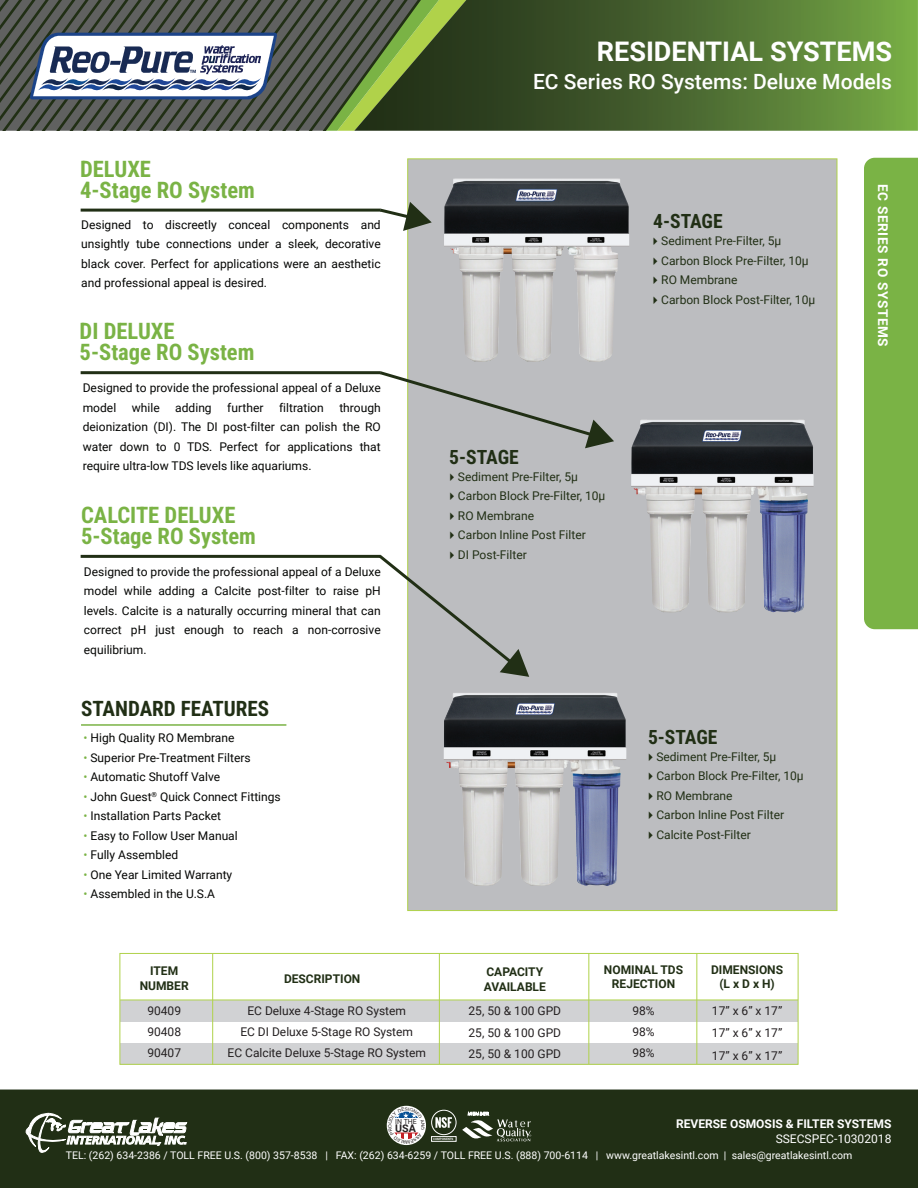
<style>
.page{position:relative;width:918px;height:1188px;background:#fff}
.page>*{position:absolute;margin:0;border:0;box-sizing:border-box;transform-origin:0 0}
.t1{font:700 27px "Roboto";color:#fff}
.t2{font:700 22.5px/21px "Roboto Condensed";color:#7ab345}
.t3{font:500 21px "Roboto";color:#fff}
.t4{font:700 21px "Roboto Condensed";color:#212f15}
.t5{font:700 19.5px "Roboto Condensed";letter-spacing:-.005em;color:#212f15}
.t6{font:700 13.5px "Roboto";letter-spacing:.05em;color:#fff}
.t7{font:12px/19.5px "Roboto";color:#040503;text-align:justify}
.t8{font:12px "Roboto";color:#212f15}
.t9{font:12px/21px "Roboto";color:#231f20;text-align:justify}
.t10{font:700 12px/14.4px "Roboto";color:#212f15;text-align:center}
.t11{font:700 12px "Roboto";color:#fff}
.t12{font:12px "Roboto";color:#fff}
.t13{font:700 10.65px "Roboto";color:#231f20}
.t14{font:10.5px "Roboto";color:#fff}
.t15{font:7.05px "Roboto";color:#231f20}
.t16{font:700 3px "Roboto";color:#fff}
.s1{color:#7ab345}
</style>
<div class="page">
<div style="left:864px;top:158px;width:54px;height:471px;background:#7ab345"></div>
<div style="left:0;top:1090px;width:918px;height:98px;background:#212f15"></div>
<div style="left:407px;top:158px;width:430px;height:753px;background:#bcbdc0;border:1px solid #b0d24a"></div>
<svg style="left:0;top:0;width:354px;height:131px"></svg>
<svg style="left:354px;top:0;width:564px;height:131px;background:#4e6c31"></svg>
<hr style="left:81px;top:724px;width:205px;height:2px;background:#7ab345">
<svg style="left:377px;top:202px;width:55px;height:29px"></svg>
<svg style="left:377px;top:369px;width:237px;height:79px"></svg>
<svg style="left:376px;top:552px;width:153px;height:125px"></svg>
<hr style="left:81px;top:371px;width:300px;height:3px;background:#212f15">
<hr style="left:81px;top:555px;width:300px;height:3px;background:#212f15">
<hr style="left:81px;top:209px;width:300px;height:3px;background:#212f15">
<div style="left:120px;top:1000px;width:678px;height:21px;background:#d1d2d4"></div>
<div style="left:121px;top:1043px;width:677px;height:21px;background:#d1d2d4"></div>
<hr style="left:439px;top:953px;width:1px;height:111px;background:#b0d24a">
<hr style="left:212px;top:953px;width:1px;height:112px;background:#b0d24a">
<hr style="left:120px;top:1000px;width:678px;height:1px;background:#b0d24a">
<hr style="left:588px;top:953px;width:1px;height:111px;background:#b0d24a">
<hr style="left:696px;top:953px;width:1px;height:111px;background:#b0d24a">
<div style="left:120px;top:953px;width:678px;height:112px;border:1px solid #b0d24a"></div>
<svg style="left:17px;top:1089px;width:170px;height:69px;background:#4c5742"></svg>
<div style="left:431px;top:1110px;width:25px;height:25px;border:1px solid #fff;border-radius:50%"></div>
<svg style="left:435px;top:1117px;width:17px;height:11px"></svg>
<div style="left:431px;top:1136px;width:25px;height:6px;border:1px solid #fff"></div>
<svg style="left:387px;top:1106px;width:39px;height:39px"></svg>
<svg style="left:462px;top:1106px;width:69px;height:36px;background:#4c5743"></svg>
<img style="left:444px;top:178px;width:169px;height:184px">
<img style="left:631px;top:420px;width:168px;height:193px">
<img style="left:444px;top:693px;width:167px;height:193px">
<svg style="left:388px;top:1107px;width:37px;height:37px"></svg>
<h1 class="t1" style="left:597px;top:33px;width:297px">RESIDENTIAL SYSTEMS</h1>
<h2 class="t2" style="left:80px;top:158px;width:176px">DELUXE<br>4-Stage RO System</h2>
<p class="t7" style="left:81px;top:214px;width:301px">Designed to discreetly conceal components and unsightly tube connections under a sleek, decorative black cover. Perfect for applications were an aesthetic and professional appeal is desired.</p>
<h2 class="t2" style="left:80px;top:320px;width:176px">DI DELUXE<br>5-Stage RO System</h2>
<p class="t7" style="left:83px;top:378px;width:300px">Designed to provide the professional appeal of a Deluxe model</p>
<p class="t7" style="left:132px;top:397px;width:29px">while</p>
<p class="t7" style="left:175px;top:397px;width:38px">adding</p>
<p class="t7" style="left:227px;top:397px;width:38px">further</p>
<p class="t7" style="left:279px;top:397px;width:46px">filtration</p>
<p class="t7" style="left:83px;top:397px;width:300px;text-indent:257px">through deionization (DI). The DI post-filter can polish the RO water down to 0 TDS. Perfect for applications that require ultra-low TDS levels like aquariums.</p>
<h2 class="t2" style="left:81px;top:504px;width:176px">CALCITE DELUXE<br>5-Stage RO System</h2>
<p class="t7" style="left:84px;top:561px;width:298px">Designed to provide the professional appeal of a Deluxe model while adding a Calcite post-filter to raise pH levels. Calcite is a naturally occurring mineral that can correct pH just enough to reach a non-corrosive equilibrium.</p>
<h3 class="t4" style="left:81px;top:694px;width:190px">STANDARD FEATURES</h3>
<p class="t7" style="left:83px;top:728px;width:153px"><span class="s1">•</span> High Quality RO Membrane</p>
<p class="t7" style="left:83px;top:747px;width:169px"><span class="s1">•</span> Superior Pre-Treatment Filters</p>
<p class="t7" style="left:83px;top:767px;width:138px"><span class="s1">•</span> Automatic Shutoff Valve</p>
<p class="t7" style="left:83px;top:786px;width:199px"><span class="s1">•</span> John Guest<sup>®</sup> Quick Connect Fittings</p>
<p class="t7" style="left:83px;top:806px;width:139px"><span class="s1">•</span> Installation Parts Packet</p>
<p class="t7" style="left:83px;top:825px;width:156px"><span class="s1">•</span> Easy to Follow User Manual</p>
<p class="t7" style="left:83px;top:845px;width:96px"><span class="s1">•</span> Fully Assembled</p>
<p class="t7" style="left:83px;top:864px;width:150px"><span class="s1">•</span> One Year Limited Warranty</p>
<p class="t7" style="left:83px;top:884px;width:133px"><span class="s1">•</span> Assembled in the U.S.A</p>
<h3 class="t3" style="left:533px;top:67px;width:361px">EC Series RO Systems: Deluxe Models</h3>
<h3 class="t5" style="left:653px;top:207px;width:71px">4-STAGE</h3>
<p class="t8" style="left:649px;top:232px;width:134px">✔Sediment Pre-Filter, 5µ</p>
<p class="t8" style="left:649px;top:252px;width:161px">✔Carbon Block Pre-Filter, 10µ</p>
<p class="t8" style="left:649px;top:271px;width:90px">✔RO Membrane</p>
<p class="t8" style="left:649px;top:291px;width:168px">✔Carbon Block Post-Filter, 10µ</p>
<h3 class="t5" style="left:449px;top:443px;width:71px">5-STAGE</h3>
<p class="t8" style="left:446px;top:468px;width:134px">✔Sediment Pre-Filter, 5µ</p>
<p class="t8" style="left:446px;top:488px;width:161px">✔Carbon Block Pre-Filter, 10µ</p>
<p class="t8" style="left:446px;top:507px;width:90px">✔RO Membrane</p>
<p class="t8" style="left:446px;top:527px;width:141px">✔Carbon Inline Post Filter</p>
<p class="t8" style="left:446px;top:546px;width:82px">✔DI Post-Filter</p>
<p class="t6" style="left:892px;top:184px;width:164px;rotate:90deg">EC SERIES RO SYSTEMS</p>
<h3 class="t5" style="left:648px;top:724px;width:71px">5-STAGE</h3>
<p class="t8" style="left:644px;top:748px;width:134px">✔Sediment Pre-Filter, 5µ</p>
<p class="t8" style="left:644px;top:768px;width:161px">✔Carbon Block Pre-Filter, 10µ</p>
<p class="t8" style="left:644px;top:787px;width:90px">✔RO Membrane</p>
<p class="t8" style="left:644px;top:807px;width:141px">✔Carbon Inline Post Filter</p>
<p class="t8" style="left:644px;top:826px;width:108px">✔Calcite Post-Filter</p>
<p class="t10" style="left:284px;top:971px;width:78px">DESCRIPTION</p>
<p class="t10" style="left:604px;top:962px;width:81px">NOMINAL TDS<br>REJECTION</p>
<p class="t10" style="left:140px;top:963px;width:50px">ITEM<br>NUMBER</p>
<p class="t10" style="left:484px;top:964px;width:64px;text-align:left">CAPACITY<br>AVAILABLE</p>
<p class="t9" style="left:147px;top:999px;width:35px">90409<br>90408<br>90407</p>
<p class="t9" style="left:228px;top:999px;width:200px;text-align:center">EC Deluxe 4-Stage RO System<br>EC DI Deluxe 5-Stage RO System<br>EC Calcite Deluxe 5-Stage RO System</p>
<p class="t9" style="left:469px;top:999px;width:94px;line-height:22.5px">25, 50 &amp; 100 GPD<br>25, 50 &amp; 100 GPD</p>
<p class="t9" style="left:469px;top:1043px;width:94px">25, 50 &amp; 100 GPD</p>
<p class="t9" style="left:632px;top:999px;width:24px">98% 98% 98%</p>
<p class="t10" style="left:711px;top:962px;width:74px">DIMENSIONS (L x D x H)</p>
<p class="t9" style="left:712px;top:999px;width:72px;line-height:22.5px">17” x 6” x 17” 17” x 6” x 17” 17” x 6” x 17”</p>
<p class="t15" style="left:395px;top:1117px;width:23px">IN THE</p>
<p class="t13" style="left:395px;top:1121px;width:22px">USA</p>
<p class="t16" style="left:433px;top:1137px;width:22px">COMPONENTS</p>
<p class="t11" style="left:676px;top:1115px;width:217px">REVERSE OSMOSIS &amp; FILTER SYSTEMS</p>
<p class="t12" style="left:776px;top:1130px;width:117px">SSECSPEC-10302018</p>
<p class="t14" style="left:66px;top:1148px;width:788px">TEL: (262) 634-2386 / TOLL FREE U.S. (800) 357-8538 | FAX: (262) 634-6259 / TOLL FREE U.S. (888) 700-6114 | www.greatlakesintl.com | sales@greatlakesintl.com</p>
</div>
